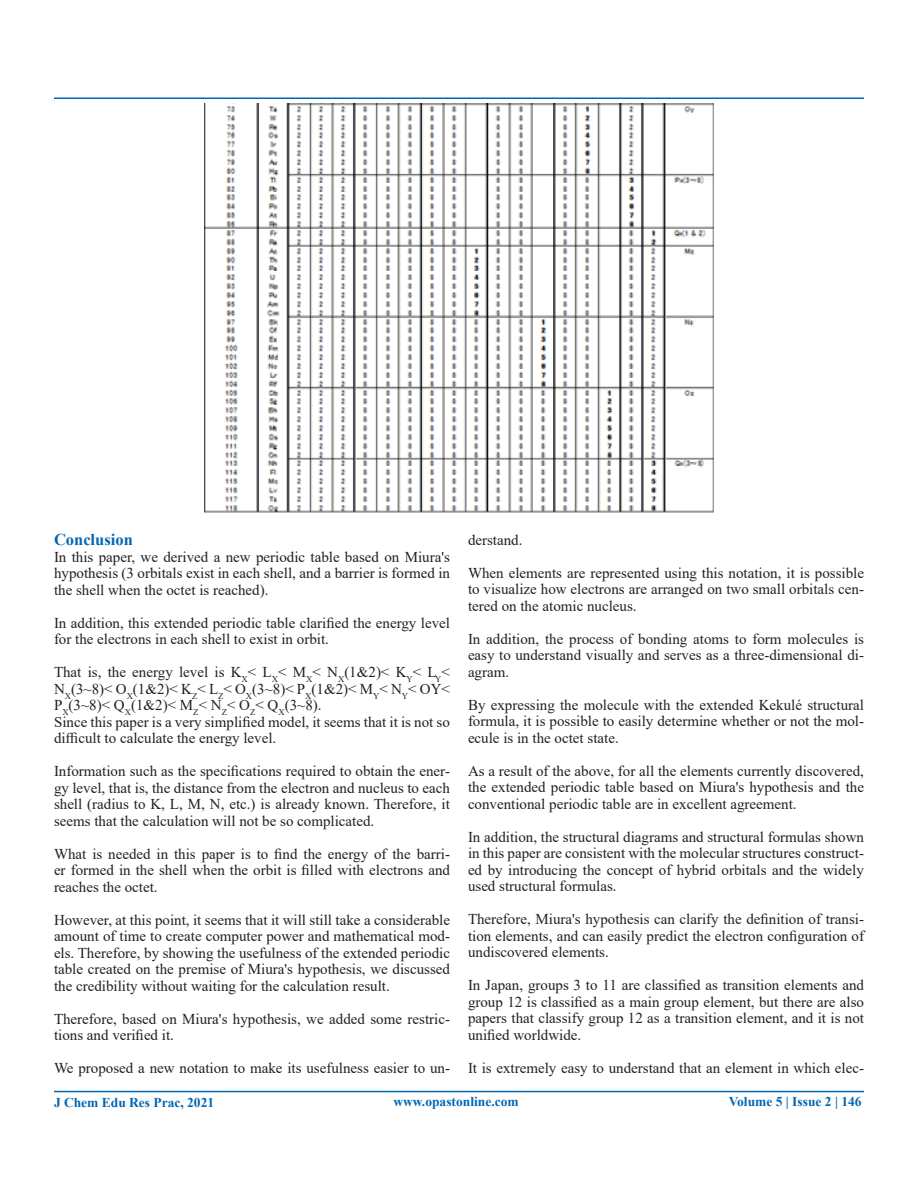
<style>
.page{position:relative;width:918px;height:1188px;background:#fff}
.page>*{position:absolute;margin:0;border:0;box-sizing:border-box;transform-origin:0 0}
.t1{font:700 16.5px "Times New Roman";color:#0166b3}
.t2{font:15px/16.5px "Times New Roman";color:#231f20;text-align:justify}
.t3{font:700 13.5px "Times New Roman";color:#0166b3}
</style>
<div class="page">
<hr style="left:54px;top:98px;width:810px;height:1px;background:#0166b3">
<hr style="left:54px;top:1091px;width:810px;height:1px;background:#0166b3">
<img style="left:204px;top:104px;width:510px;height:408px">
<p class="t1" style="left:54px;top:528px;width:80px">Conclusion</p>
<p class="t2" style="left:54px;top:548px;width:398px">In this paper, we derived a new periodic table based on Miura's hypothesis (3 orbitals exist in each shell, and a barrier is formed in the shell when the octet is reached).</p>
<p class="t2" style="left:54px;top:614px;width:398px">In addition, this extended periodic table clarified the energy level for the electrons in each shell to exist in orbit.</p>
<p class="t2" style="left:54px;top:664px;width:398px">That is, the energy level is K<sub>X</sub>&lt; L<sub>X</sub>&lt; M<sub>X</sub>&lt; N<sub>X</sub>(1&amp;2)&lt; K<sub>Y</sub>&lt; L<sub>Y</sub>&lt; N<sub>X</sub>(3~8)&lt; O<sub>X</sub>(1&amp;2)&lt; K<sub>Z</sub>&lt; L<sub>Z</sub>&lt; O<sub>X</sub>(3~8)&lt; P<sub>X</sub>(1&amp;2)&lt; M<sub>Y</sub>&lt; N<sub>Y</sub>&lt; OY&lt; P<sub>X</sub>(3~8)&lt; Q<sub>X</sub>(1&amp;2)&lt; M<sub>Z</sub>&lt; N<sub>Z</sub>&lt; O<sub>Z</sub>&lt; Q<sub>X</sub>(3~8).</p>
<p class="t2" style="left:54px;top:713px;width:397px">Since this paper is a very simplified model, it seems that it is not so difficult to calculate the energy level.</p>
<p class="t2" style="left:54px;top:763px;width:398px">Information such as the specifications required to obtain the ener&shy;gy level, that is, the distance from the electron and nucleus to each shell (radius to K, L, M, N, etc.) is already known. Therefore, it seems that the calculation will not be so complicated.</p>
<p class="t2" style="left:54px;top:845px;width:398px">What is needed in this paper is to find the energy of the barri&shy;er formed in the shell when the orbit is filled with electrons and reaches the octet.</p>
<p class="t2" style="left:54px;top:911px;width:398px">However, at this point, it seems that it will still take a considerable amount of time to create computer power and mathematical mod&shy;els. Therefore, by showing the usefulness of the extended periodic table created on the premise of Miura's hypothesis, we discussed the credibility without waiting for the calculation result.</p>
<p class="t2" style="left:54px;top:1010px;width:397px">Therefore, based on Miura's hypothesis, we added some restric&shy;tions and verified it.</p>
<p class="t2" style="left:54px;top:1060px;width:397px">We proposed a new notation to make its usefulness easier to un-</p>
<p class="t2" style="left:468px;top:531px;width:56px">derstand.</p>
<p class="t2" style="left:468px;top:564px;width:398px">When elements are represented using this notation, it is possible to visualize how electrons are arranged on two small orbitals cen&shy;tered on the atomic nucleus.</p>
<p class="t2" style="left:468px;top:630px;width:398px">In addition, the process of bonding atoms to form molecules is easy to understand visually and serves as a three-dimensional di&shy;agram.</p>
<p class="t2" style="left:468px;top:696px;width:398px">By expressing the molecule with the extended Kekulé structural formula, it is possible to easily determine whether or not the mol&shy;ecule is in the octet state.</p>
<p class="t2" style="left:468px;top:762px;width:398px">As a result of the above, for all the elements currently discovered, the extended periodic table based on Miura's hypothesis and the conventional periodic table are in excellent agreement.</p>
<p class="t2" style="left:468px;top:828px;width:398px">In addition, the structural diagrams and structural formulas shown in this paper are consistent with the molecular structures construct&shy;ed by introducing the concept of hybrid orbitals and the widely used structural formulas.</p>
<p class="t2" style="left:468px;top:910px;width:398px">Therefore, Miura's hypothesis can clarify the definition of transi&shy;tion elements, and can easily predict the electron configuration of undiscovered elements.</p>
<p class="t2" style="left:468px;top:976px;width:398px">In Japan, groups 3 to 11 are classified as transition elements and group 12 is classified as a main group element, but there are also papers that classify group 12 as a transition element, and it is not unified worldwide.</p>
<p class="t2" style="left:468px;top:1059px;width:397px">It is extremely easy to understand that an element in which elec-</p>
<p class="t3" style="left:54px;top:1093px;width:162px">J Chem Edu Res Prac, 2021</p>
<p class="t3" style="left:393px;top:1092px;width:127px">www.opastonline.com</p>
<p class="t3" style="left:729px;top:1092px;width:134px">Volume 5 | Issue 2 | 146</p>
</div>
